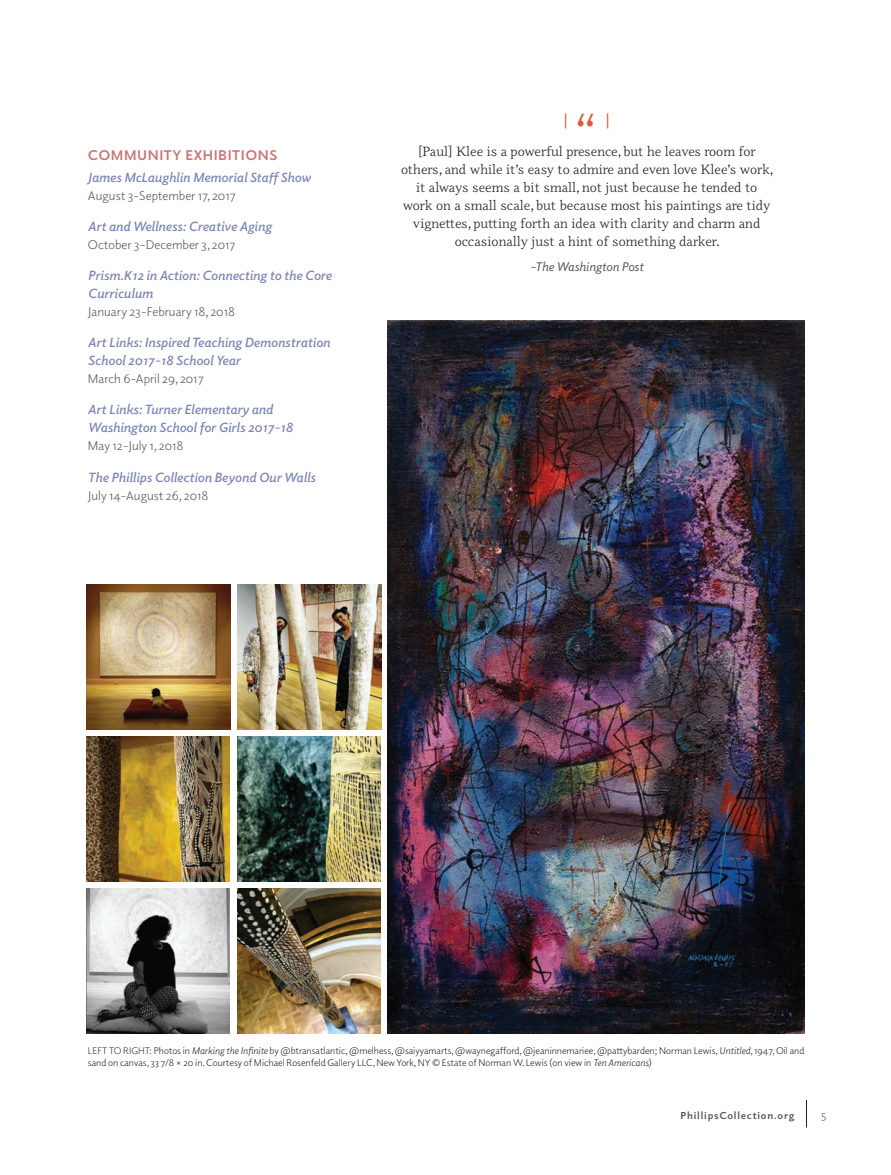
<style>
.page{position:relative;width:891px;height:1175px;background:#fff}
.page>*{position:absolute;margin:0;border:0;box-sizing:border-box;transform-origin:0 0}
.t1{font:44.85px "Elido";color:#d86037}
.t2{font:17.1px "Elido";color:#d86037}
.t3{font:700 14.25px "Elido";letter-spacing:.04em;color:#c87776}
.t4{font:13.5px/18px "Odile";color:#231f20;text-align:center}
.t5{font:italic 600 13.5px/17.9px "Elido";color:#7b84b5}
.t6{font:12.75px "Elido";color:#54565a}
.t7{font:italic 12.6px "Elido";color:#54565a}
.t8{font:11.7px "Elido";color:#54565a}
.t9{font:700 10.2px "Elido";letter-spacing:.08em;color:#54565a}
.t10{font:9.75px/11.7px "Elido";color:#231f20}
.s1{font-weight:300}
.s2{font-style:italic}
</style>
<div class="page">
<svg style="left:806px;top:1100px;width:1px;height:27px"></svg>
<img style="left:388px;top:320px;width:417px;height:713px">
<img style="left:86px;top:736px;width:144px;height:145px">
<img style="left:237px;top:736px;width:144px;height:145px">
<img style="left:87px;top:888px;width:143px;height:145px">
<img style="left:237px;top:888px;width:144px;height:145px">
<img style="left:87px;top:584px;width:143px;height:145px">
<img style="left:238px;top:584px;width:143px;height:145px">
<p class="t3" style="left:88px;top:145px;width:191px">COMMUNITY EXHIBITIONS</p>
<p class="t5" style="left:88px;top:168px;width:224px">James McLaughlin Memorial Staff Show</p>
<p class="t6" style="left:88px;top:187px;width:149px">August 3-September 17, 2017</p>
<p class="t5" style="left:88px;top:217px;width:185px">Art and Wellness: Creative Aging</p>
<p class="t6" style="left:88px;top:236px;width:149px">October 3–December 3, 2017</p>
<p class="t5" style="left:88px;top:266px;width:245px">Prism.K12 in Action: Connecting to the Core<br>Curriculum</p>
<p class="t6" style="left:88px;top:303px;width:148px">January 23-February 18, 2018</p>
<p class="t5" style="left:88px;top:333px;width:244px">Art Links: Inspired Teaching Demonstration<br>School 2017-18 School Year</p>
<p class="t6" style="left:88px;top:370px;width:117px">March 6-April 29, 2017</p>
<p class="t5" style="left:88px;top:400px;width:206px">Art Links: Turner Elementary and<br>Washington School for Girls 2017-18</p>
<p class="t6" style="left:88px;top:437px;width:97px">May 12-July 1, 2018</p>
<p class="t5" style="left:88px;top:467px;width:229px">The Phillips Collection Beyond Our Walls</p>
<p class="t6" style="left:88px;top:487px;width:122px">July 14-August 26, 2018</p>
<p class="t2" style="left:563px;top:109px;width:7px">|</p>
<h1 class="t1" style="left:575px;top:100px;width:23px">“</h1>
<p class="t2" style="left:605px;top:109px;width:7px">|</p>
<p class="t4" style="left:401px;top:141px;width:374px">[Paul] Klee is a powerful presence, but he leaves room for others, and while it’s easy to admire and even love Klee’s work, it always seems a bit small, not just because he tended to work on a small scale, but because most his paintings are tidy vignettes, putting forth an idea with clarity and charm and occasionally just a hint of something darker.</p>
<p class="t7" style="left:530px;top:258px;width:115px">–The Washington Post</p>
<p class="t10" style="left:88px;top:1044px;width:718px"><span class="s1">LEFT TO RIGHT:</span> Photos in <span class="s2">Marking the Infinite</span> by @btransatlantic, @melhess, @saiyyamarts, @waynegafford, @jeaninnemariee, @pattybarden; Norman Lewis, <span class="s2">Untitled</span>, 1947, Oil and sand on canvas, 33 7/8 × 20 in. Courtesy of Michael Rosenfeld Gallery LLC, New York, NY © Estate of Norman W. Lewis (on view in <span class="s2">Ten Americans</span>)</p>
<p class="t9" style="left:680px;top:1108px;width:116px">PhillipsCollection.org</p>
<p class="t8" style="left:821px;top:1107px;width:7px">5</p>
</div>
